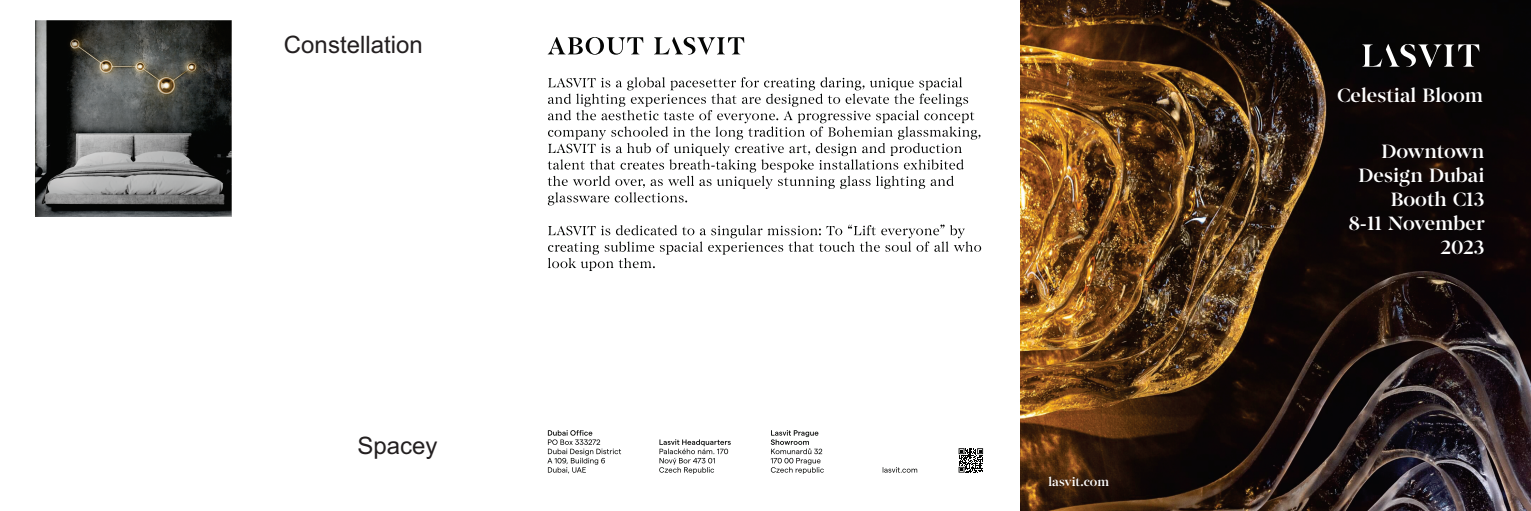
<style>
.page{position:relative;width:1531px;height:511px;background:#fff}
.page>*{position:absolute;margin:0;border:0;box-sizing:border-box;transform-origin:0 0}
.t1{font:24px "Arial";color:#231f20}
.t2{font:20px/24px "Lasvit Display";color:#fff;text-align:right}
.t3{font:12.8px "Lasvit Display";color:#fff}
</style>
<div class="page">
<svg style="left:548px;top:37px;width:196px;height:18px"></svg>
<svg style="left:547px;top:77px;width:433px;height:128px"></svg>
<svg style="left:548px;top:224px;width:433px;height:47px"></svg>
<svg style="left:547px;top:430px;width:74px;height:43px"></svg>
<svg style="left:771px;top:430px;width:53px;height:43px"></svg>
<svg style="left:659px;top:439px;width:72px;height:34px"></svg>
<svg style="left:883px;top:467px;width:34px;height:5px"></svg>
<svg style="left:958px;top:448px;width:25px;height:24px"></svg>
<img style="left:1020px;top:0;width:510px;height:510px">
<svg style="left:1362px;top:44px;width:117px;height:23px"></svg>
<img style="left:35px;top:21px;width:196px;height:196px">
<p class="t1" style="left:284px;top:35px;width:140px">Constellation</p>
<p class="t1" style="left:358px;top:436px;width:82px">Spacey</p>
<p class="t3" style="left:1048px;top:476px;width:62px">lasvit.com</p>
<p class="t2" style="left:1337px;top:86px;width:148px">Celestial Bloom</p>
<p class="t2" style="left:1348px;top:141px;width:137px">Downtown<br>Design Dubai<br>Booth C13<br>8-11 November<br>2023</p>
</div>
